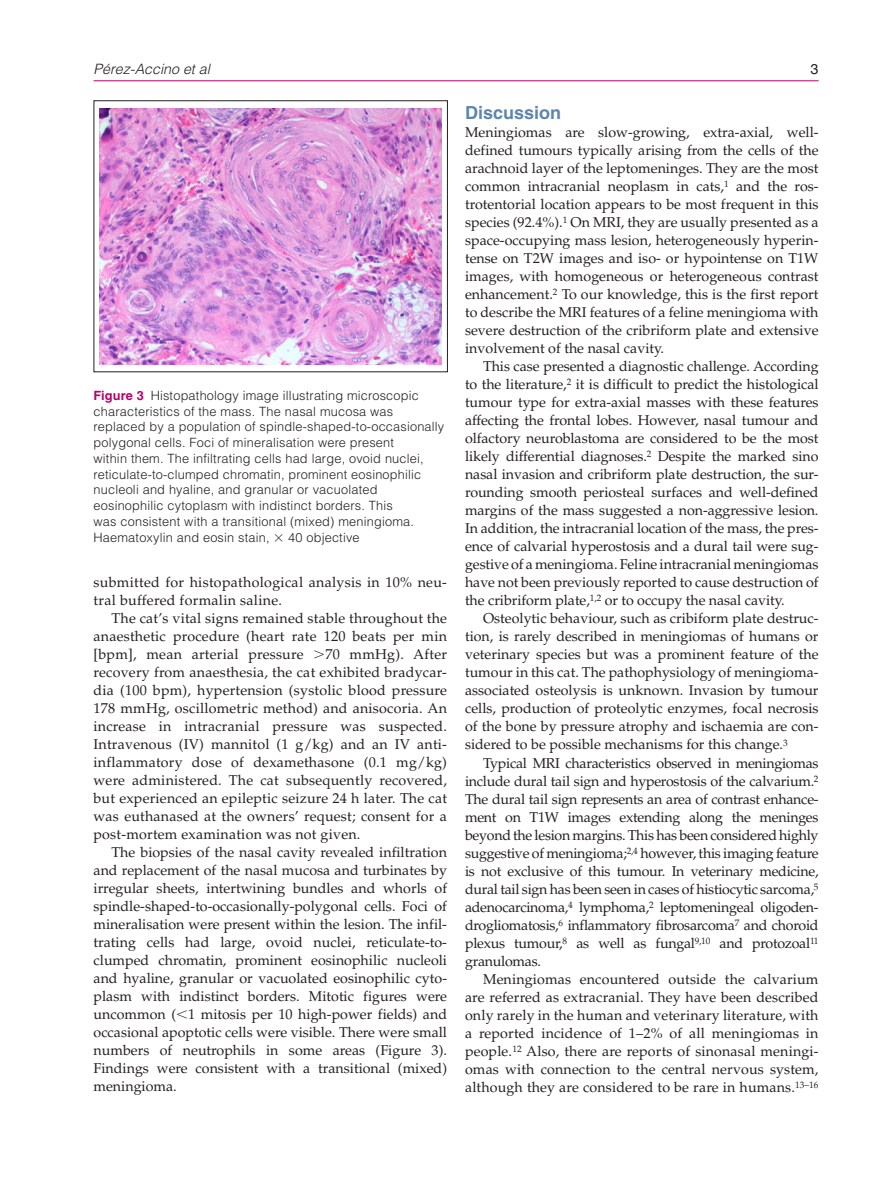
<style>
.page{position:relative;width:893px;height:1191px;background:#fff}
.page>*{position:absolute;margin:0;border:0;box-sizing:border-box;transform-origin:0 0}
.t1{font:700 18px "Helvetica LT Std";color:#5e85ae}
.t2{font:14.25px/18px "Palatino LT Std";color:#231f20;text-align:justify}
.t3{font:14.25px/18px "Palatino LT Std";letter-spacing:.02em;color:#231f20}
.t4{font:italic 300 14.25px "Helvetica LT Std";color:#231f20}
.t5{font:14.25px "Helvetica LT Std";color:#231f20}
.t6{font:300 12.75px/15.8px "Helvetica LT Std";letter-spacing:.015em;color:#231f20}
.s1{font-weight:700;color:#b6036c}
</style>
<div class="page">
<hr style="left:94px;top:80px;width:725px;height:1px;background:#b6036c">
<img style="left:100px;top:108px;width:342px;height:256px">
<div style="left:94px;top:100px;width:354px;height:272px;border:1px solid #231f20"></div>
<p class="t4" style="left:94px;top:60px;width:118px">Pérez-Accino et al</p>
<p class="t5" style="left:811px;top:61px;width:9px">3</p>
<p class="t6" style="left:94px;top:387px;width:352px"><span class="s1">Figure 3</span> Histopathology image illustrating microscopic characteristics of the mass. The nasal mucosa was replaced by a population of spindle-shaped-to-occasionally polygonal cells. Foci of mineralisation were present<br>within them. The infiltrating cells had large, ovoid nuclei, reticulate-to-clumped chromatin, prominent eosinophilic nucleoli and hyaline, and granular or vacuolated eosinophilic cytoplasm with indistinct borders. This<br>was consistent with a transitional (mixed) meningioma.<br>Haematoxylin and eosin stain,</p>
<p class="t6" style="left:288px;top:529px;width:73px">40 objective</p>
<p class="t3" style="left:94px;top:573px;width:355px">submitted for histopathological analysis in 10% neu&shy;tral buffered formalin saline.</p>
<p class="t2" style="left:94px;top:609px;width:355px;text-indent:18px">The cat’s vital signs remained stable throughout the anaesthetic procedure (heart rate 120 beats per min [bpm], mean arterial pressure</p>
<p class="t2" style="left:94px;top:645px;width:355px;text-indent:232px">70 mmHg). After recovery from anaesthesia, the cat exhibited bradycar&shy;dia (100 bpm), hypertension (systolic blood pressure 178 mmHg, oscillometric method) and anisocoria. An increase in intracranial pressure was suspected.<br>Intravenous (IV) mannitol (1 g/kg) and an IV anti&shy;inflammatory dose of dexamethasone (0.1 mg/kg) were administered. The cat subsequently recovered, but experienced an epileptic seizure 24 h later. The cat was euthanased at the owners’ request; consent for a post-mortem examination was not given.</p>
<p class="t2" style="left:94px;top:843px;width:355px;text-indent:18px">The biopsies of the nasal cavity revealed infiltration and replacement of the nasal mucosa and turbinates by irregular sheets, intertwining bundles and whorls of spindle-shaped-to-occasionally-polygonal cells. Foci of mineralisation were present within the lesion. The infil&shy;trating cells had large, ovoid nuclei, reticulate-to&shy;clumped chromatin, prominent eosinophilic nucleoli and hyaline, granular or vacuolated eosinophilic cyto&shy;plasm with indistinct borders. Mitotic figures were uncommon ( 1 mitosis per 10 high-power fields) and occasional apoptotic cells were visible. There were small numbers of neutrophils in some areas (Figure 3).<br>Findings were consistent with a transitional (mixed) meningioma.</p>
<p class="t1" style="left:465px;top:102px;width:98px">Discussion</p>
<p class="t2" style="left:465px;top:124px;width:355px">Meningiomas are slow-growing, extra-axial, well&shy;defined tumours typically arising from the cells of the arachnoid layer of the leptomeninges. They are the most common intracranial neoplasm in cats,<sup>1</sup> and the ros&shy;trotentorial location appears to be most frequent in this species (92.4%).<sup>1</sup> On MRI, they are usually presented as a space-occupying mass lesion, heterogeneously hyperin&shy;tense on T2W images and iso- or hypointense on T1W images, with homogeneous or heterogeneous contrast enhancement.<sup>2</sup> To our knowledge, this is the first report to describe the MRI features of a feline meningioma with severe destruction of the cribriform plate and extensive involvement of the nasal cavity.</p>
<p class="t2" style="left:465px;top:358px;width:355px;text-indent:18px">This case presented a diagnostic challenge. According to the literature,<sup>2</sup> it is difficult to predict the histological tumour type for extra-axial masses with these features affecting the frontal lobes. However, nasal tumour and olfactory neuroblastoma are considered to be the most likely differential diagnoses.<sup>2</sup> Despite the marked sino nasal invasion and cribriform plate destruction, the sur&shy;rounding smooth periosteal surfaces and well-defined margins of the mass suggested a non-aggressive lesion.<br>In addition, the intracranial location of the mass, the pres&shy;ence of calvarial hyperostosis and a dural tail were sug&shy;gestive of a meningioma. Feline intracranial meningiomas have not been previously reported to cause destruction of the cribriform plate,<sup>1,2</sup> or to occupy the nasal cavity.</p>
<p class="t2" style="left:465px;top:610px;width:355px;text-indent:18px">Osteolytic behaviour, such as cribiform plate destruc&shy;tion, is rarely described in meningiomas of humans or veterinary species but was a prominent feature of the tumour in this cat. The pathophysiology of meningioma&shy;associated osteolysis is unknown. Invasion by tumour cells, production of proteolytic enzymes, focal necrosis of the bone by pressure atrophy and ischaemia are con&shy;sidered to be possible mechanisms for this change.<sup>3</sup></p>
<p class="t2" style="left:465px;top:754px;width:355px;text-indent:18px">Typical MRI characteristics observed in meningiomas include dural tail sign and hyperostosis of the calvarium.<sup>2<br></sup>The dural tail sign represents an area of contrast enhance&shy;ment on T1W images extending along the meninges beyond the lesion margins. This has been considered highly suggestive of meningioma;<sup>2,4</sup> however, this imaging feature is not exclusive of this tumour. In veterinary medicine, dural tail sign has been seen in cases of histiocytic sarcoma,<sup>5 </sup>adenocarcinoma,<sup>4</sup> lymphoma,<sup>2</sup> leptomeningeal oligoden&shy;drogliomatosis,<sup>6</sup> inflammatory fibrosarcoma<sup>7</sup> and choroid plexus tumour,<sup>8</sup> as well as fungal<sup>9,10</sup> and protozoal<sup>11 </sup>granulomas.</p>
<p class="t2" style="left:465px;top:970px;width:355px;text-indent:18px">Meningiomas encountered outside the calvarium are referred as extracranial. They have been described only rarely in the human and veterinary literature, with a reported incidence of 1–2% of all meningiomas in people.<sup>12</sup> Also, there are reports of sinonasal meningi&shy;omas with connection to the central nervous system, although they are considered to be rare in humans.<sup>13–16</sup></p>
</div>
